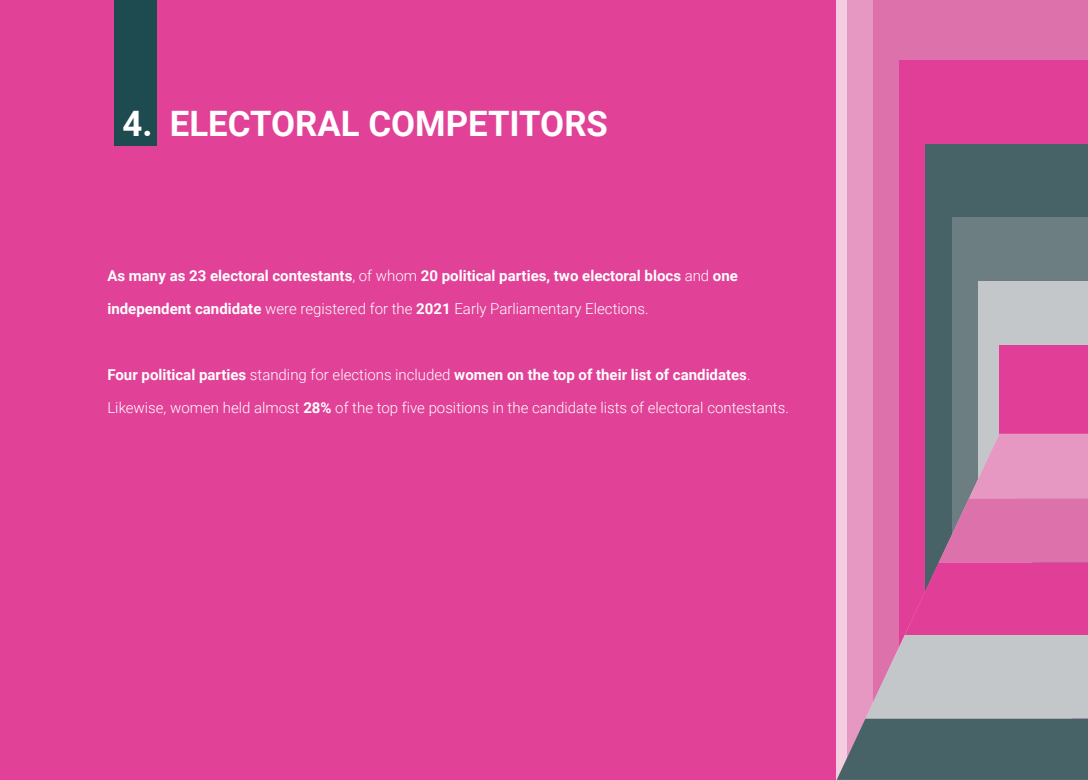
<style>
.page{position:relative;width:1088px;height:780px;background:#fff}
.page>*{position:absolute;margin:0;border:0;box-sizing:border-box;transform-origin:0 0}
.t1{font:700 35px "Roboto";color:#fff}
.t2{font:700 15px "Roboto";color:#fff}
.t3{font:300 15px "Roboto";color:#fff}
.s1{font-weight:300}
.s2{font-weight:700}
</style>
<div class="page">
<div style="left:0;top:0;width:1088px;height:779px;background:#e14197"></div>
<div style="left:114px;top:0;width:42px;height:145px;background:#1e4b50"></div>
<div style="left:836px;top:0;width:252px;height:779px;background:#f5cde0"></div>
<div style="left:848px;top:0;width:240px;height:779px;background:#e798c2"></div>
<div style="left:874px;top:0;width:214px;height:779px;background:#dd71ab"></div>
<div style="left:899px;top:61px;width:189px;height:657px;background:#e13f97"></div>
<div style="left:925px;top:144px;width:163px;height:491px;background:#486368"></div>
<div style="left:952px;top:217px;width:136px;height:345px;background:#6c7e82"></div>
<div style="left:979px;top:281px;width:109px;height:217px;background:#c3c7ca"></div>
<div style="left:999px;top:345px;width:89px;height:88px;background:#e13f97"></div>
<svg style="left:837px;top:433px;width:251px;height:346px"></svg>
<h1 class="t1" style="left:122px;top:99px;width:487px">4. ELECTORAL COMPETITORS</h1>
<p class="t2" style="left:107px;top:265px;width:632px">As many as 23 electoral contestants<span class="s1">, of whom</span> 20 political parties, two electoral blocs <span class="s1">and</span> one</p>
<p class="t3" style="left:107px;top:298px;width:543px"><span class="s2">independent candidate</span> were registered for the <span class="s2">2021</span> Early Parliamentary Elections.</p>
<p class="t2" style="left:107px;top:364px;width:645px">Four political parties <span class="s1">standing for elections included</span> women on the top of their list of candidates<span class="s1">.</span></p>
<p class="t3" style="left:107px;top:397px;width:683px">Likewise, women held almost <span class="s2">28%</span> of the top five positions in the candidate lists of electoral contestants.</p>
</div>
